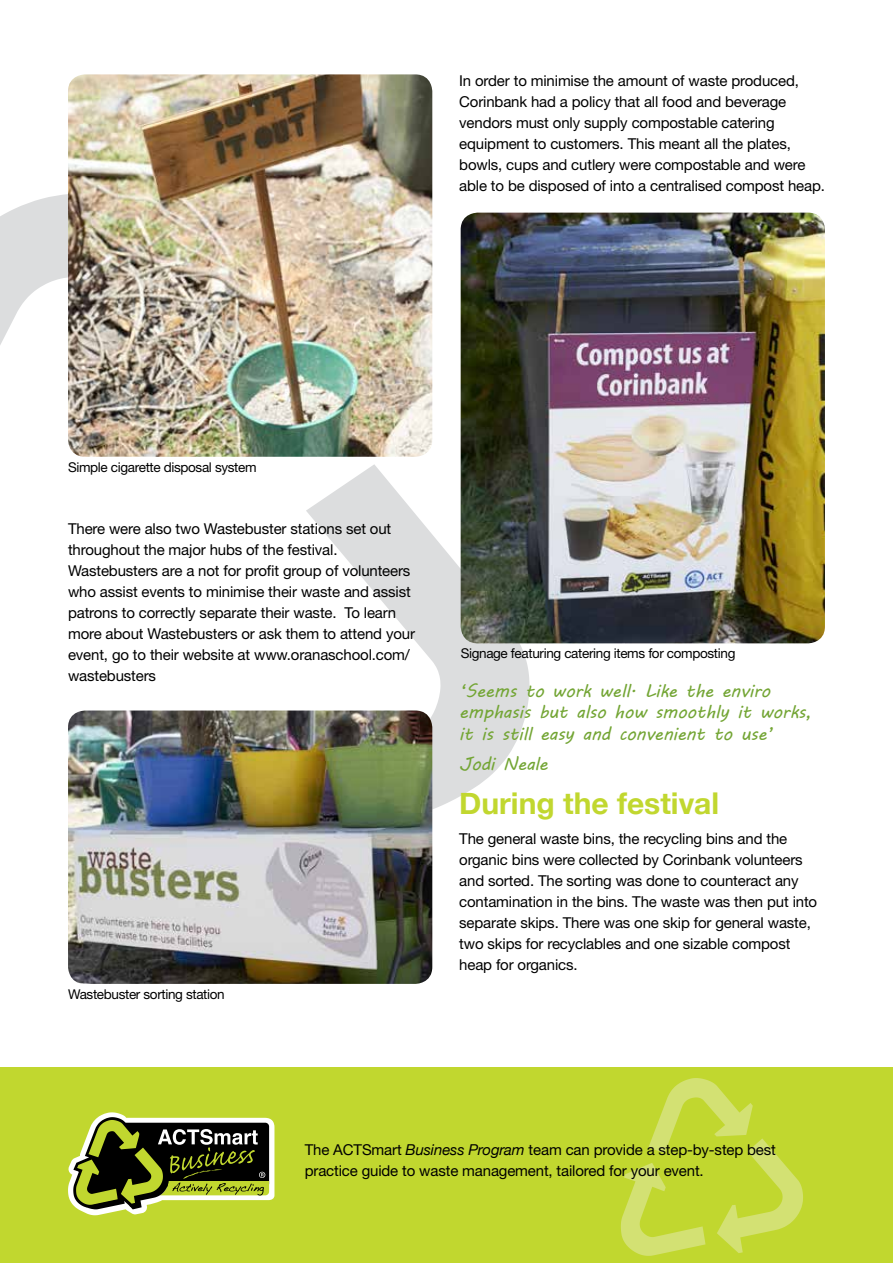
<style>
.page{position:relative;width:893px;height:1263px;background:#fff}
.page>*{position:absolute;margin:0;border:0;box-sizing:border-box;transform-origin:0 0}
.t1{font:700 30px "Helvetica Neue";color:#c1d72f}
.t2{font:18px/21.6px "MV Boli";letter-spacing:-.01em;color:#73a534}
.t3{font:15px/21px "Helvetica Neue";letter-spacing:-.01em;color:#000}
.t4{font:13.5px "Helvetica Neue";letter-spacing:-.025em;color:#000}
.s1{font-style:italic}
</style>
<div class="page">
<div style="left:0;top:1067px;width:893px;height:196px;background:#c1d72f"></div>
<svg style="left:621px;top:1078px;width:182px;height:178px"></svg>
<svg style="left:306px;top:464px;width:223px;height:426px"></svg>
<svg style="left:0;top:194px;width:352px;height:305px"></svg>
<svg style="left:68px;top:1112px;width:206px;height:103px"></svg>
<img style="left:68px;top:74px;width:364px;height:383px">
<img style="left:68px;top:710px;width:364px;height:274px">
<img style="left:461px;top:213px;width:364px;height:430px">
<p class="t3" style="left:459px;top:70px;width:367px">In order to minimise the amount of waste produced, Corinbank had a policy that all food and beverage vendors must only supply compostable catering equipment to customers. This meant all the plates, bowls, cups and cutlery were compostable and were able to be disposed of into a centralised compost heap.</p>
<p class="t4" style="left:68px;top:459px;width:190px">Simple cigarette disposal system</p>
<p class="t3" style="left:68px;top:518px;width:348px">There were also two Wastebuster stations set out throughout the major hubs of the festival.<br>Wastebusters are a not for profit group of volunteers who assist events to minimise their waste and assist patrons to correctly separate their waste. To learn more about Wastebusters or ask them to attend your event, go to their website at www.oranaschool.com/ wastebusters</p>
<p class="t4" style="left:68px;top:986px;width:158px">Wastebuster sorting station</p>
<p class="t4" style="left:461px;top:645px;width:276px">Signage featuring catering items for composting</p>
<p class="t2" style="left:459px;top:679px;width:354px">‘Seems to work well. Like the enviro emphasis but also how smoothly it works, it is still easy and convenient to use’</p>
<p class="t2" style="left:459px;top:753px;width:90px">Jodi Neale</p>
<h1 class="t1" style="left:459px;top:785px;width:261px">During the festival</h1>
<p class="t3" style="left:459px;top:828px;width:359px">The general waste bins, the recycling bins and the organic bins were collected by Corinbank volunteers and sorted. The sorting was done to counteract any contamination in the bins. The waste was then put into separate skips. There was one skip for general waste, two skips for recyclables and one sizable compost heap for organics.</p>
<p class="t3" style="left:305px;top:1139px;width:473px">The ACTSmart <span class="s1">Business Program</span> team can provide a step-by-step best practice guide to waste management, tailored for your event.</p>
</div>
